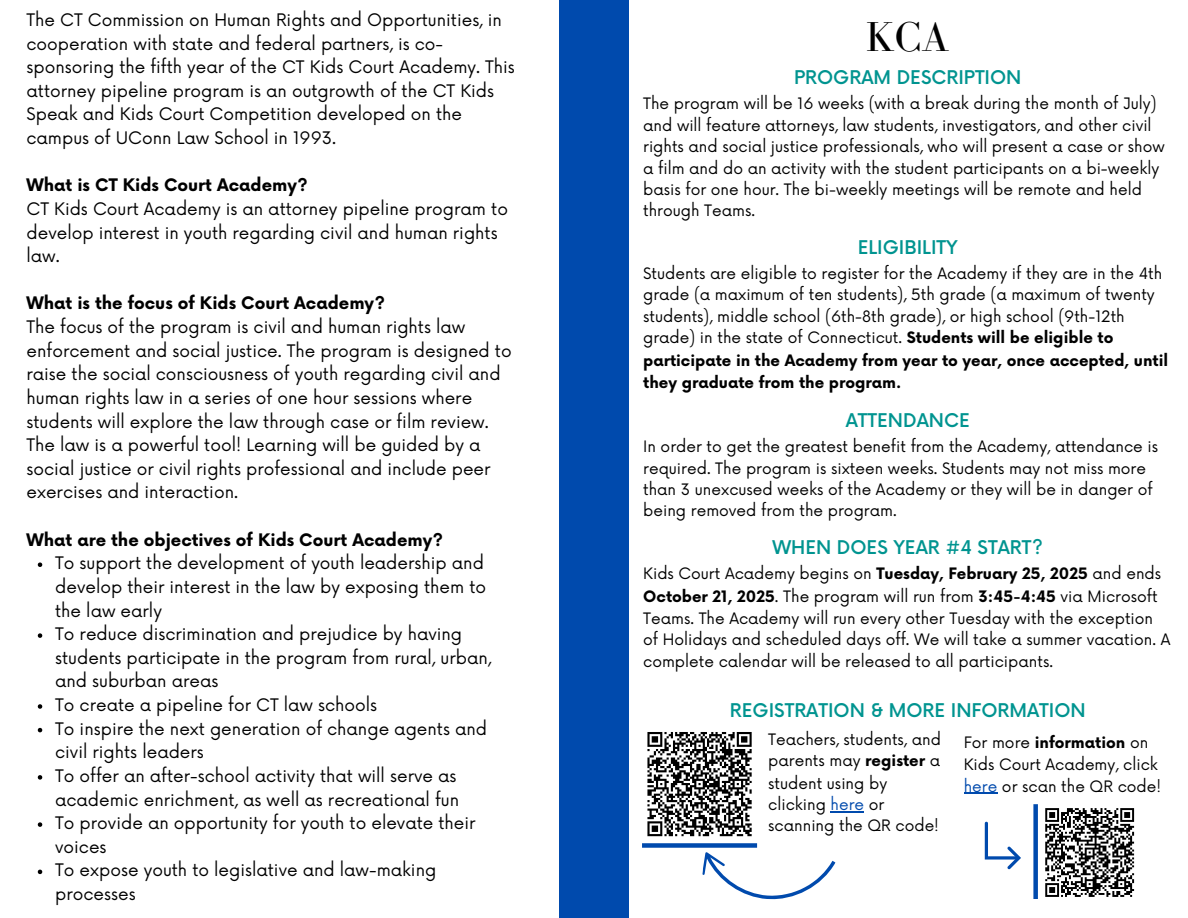
<style>
.page{position:relative;width:1188px;height:918px;background:#fff}
.page>*{position:absolute;margin:0;border:0;box-sizing:border-box;transform-origin:0 0}
.t1{font:43.05px "Bodoni FLF";color:#000}
.t2{font:500 18.45px "Now";color:#009490}
.t3{font:16.8px/23.7px "Now";color:#000}
.t4{font:700 16.8px "Now";color:#000}
.t5{font:15.3px/21.9px "Now";color:#000}
.s1{font-weight:700}
.s2{color:#004aad}
</style>
<div class="page">
<div style="left:559px;top:0;width:70px;height:918px;background:#004aad"></div>
<svg style="left:647px;top:732px;width:105px;height:105px"></svg>
<svg style="left:702px;top:852px;width:134px;height:48px"></svg>
<hr style="left:964px;top:793px;width:33px;height:1px;background:#004aad">
<div style="left:1033px;top:804px;width:5px;height:95px;background:#004aad"></div>
<svg style="left:1045px;top:808px;width:90px;height:89px"></svg>
<svg style="left:985px;top:822px;width:36px;height:47px"></svg>
<svg style="left:38px;top:562px;width:4px;height:5px"></svg>
<svg style="left:38px;top:633px;width:4px;height:5px"></svg>
<svg style="left:38px;top:704px;width:4px;height:5px"></svg>
<svg style="left:38px;top:728px;width:4px;height:4px"></svg>
<svg style="left:38px;top:775px;width:4px;height:5px"></svg>
<svg style="left:38px;top:822px;width:4px;height:5px"></svg>
<svg style="left:38px;top:870px;width:4px;height:4px"></svg>
<hr style="left:831px;top:811px;width:33px;height:1px;background:#004aad">
<div style="left:642px;top:843px;width:115px;height:5px;background:#004aad"></div>
<h4 class="t3" style="left:27px;top:9px;width:490px">The CT Commission on Human Rights and Opportunities, in cooperation with state and federal partners, is co&shy;sponsoring the fifth year of the CT Kids Court Academy. This attorney pipeline program is an outgrowth of the CT Kids Speak and Kids Court Competition developed on the campus of UConn Law School in 1993.</h4>
<h3 class="t3" style="left:27px;top:174px;width:483px"><span class="s1">What is CT Kids Court Academy?<br></span>CT Kids Court Academy is an attorney pipeline program to develop interest in youth regarding civil and human rights law.</h3>
<p class="t3" style="left:27px;top:292px;width:487px"><span class="s1">What is the focus of Kids Court Academy?<br></span>The focus of the program is civil and human rights law enforcement and social justice. The program is designed to raise the social consciousness of youth regarding civil and human rights law in a series of one hour sessions where students will explore the law through case or film review.<br>The law is a powerful tool! Learning will be guided by a social justice or civil rights professional and include peer exercises and interaction.</p>
<p class="t4" style="left:27px;top:531px;width:418px">What are the objectives of Kids Court Academy?</p>
<p class="t3" style="left:55px;top:552px;width:432px">To support the development of youth leadership and develop their interest in the law by exposing them to the law early</p>
<p class="t3" style="left:55px;top:623px;width:438px">To reduce discrimination and prejudice by having students participate in the program from rural, urban, and suburban areas</p>
<p class="t3" style="left:55px;top:694px;width:324px">To create a pipeline for CT law schools</p>
<p class="t3" style="left:55px;top:718px;width:433px">To inspire the next generation of change agents and civil rights leaders</p>
<p class="t3" style="left:55px;top:765px;width:405px">To offer an after-school activity that will serve as academic enrichment, as well as recreational fun</p>
<h1 class="t3" style="left:55px;top:812px;width:422px">To provide an opportunity for youth to elevate their voices</h1>
<h2 class="t3" style="left:55px;top:859px;width:383px">To expose youth to legislative and law-making processes</h2>
<h4 class="t1" style="left:866px;top:14px;width:85px">KCA</h4>
<p class="t2" style="left:794px;top:67px;width:229px">PROGRAM DESCRIPTION</p>
<p class="t5" style="left:643px;top:94px;width:523px;line-height:21.3px">The program will be 16 weeks (with a break during the month of July) and will feature attorneys, law students, investigators, and other civil rights and social justice professionals, who will present a case or show a film and do an activity with the student participants on a bi-weekly basis for one hour. The bi-weekly meetings will be remote and held through Teams.</p>
<h2 class="t2" style="left:858px;top:237px;width:102px">ELIGIBILITY</h2>
<p class="t5" style="left:643px;top:263px;width:527px">Students are eligible to register for the Academy if they are in the 4th grade (a maximum of ten students), 5th grade (a maximum of twenty students), middle school (6th-8th grade), or high school (9th-12th grade) in the state of Connecticut. <span class="s1">Students will be eligible to participate in the Academy from year to year, once accepted, until they graduate from the program.</span></p>
<h2 class="t2" style="left:846px;top:410px;width:126px">ATTENDANCE</h2>
<p class="t5" style="left:643px;top:437px;width:516px;line-height:21.3px">In order to get the greatest benefit from the Academy, attendance is required. The program is sixteen weeks. Students may not miss more than 3 unexcused weeks of the Academy or they will be in danger of being removed from the program.</p>
<h2 class="t2" style="left:773px;top:537px;width:272px">WHEN DOES YEAR #4 START?</h2>
<p class="t5" style="left:643px;top:563px;width:529px">Kids Court Academy begins on <span class="s1">Tuesday, February 25, 2025</span> and ends <span class="s1">October 21, 2025</span>. The program will run from <span class="s1">3:45-4:45</span> via Microsoft Teams. The Academy will run every other Tuesday with the exception of Holidays and scheduled days off. We will take a summer vacation. A complete calendar will be released to all participants.</p>
<h2 class="t2" style="left:730px;top:701px;width:357px">REGISTRATION &amp; MORE INFORMATION</h2>
<p class="t5" style="left:768px;top:729px;width:174px">Teachers, students, and parents may <span class="s1">register</span> a student using by clicking <span class="s2">here</span> or scanning the QR code!</p>
<h4 class="t5" style="left:964px;top:732px;width:199px">For more <span class="s1">information</span> on<br>Kids Court Academy, click <span class="s2">here</span> or scan the QR code!</h4>
</div>
